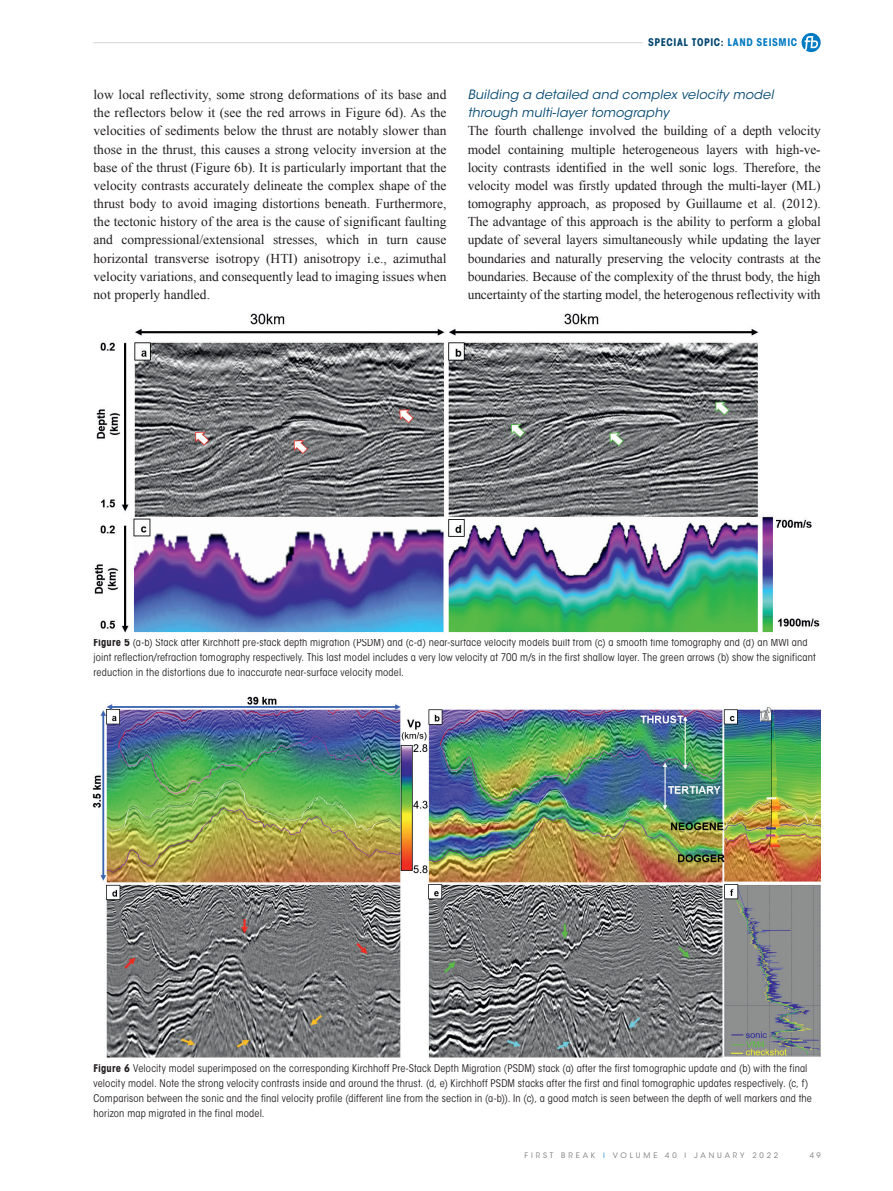
<style>
.page{position:relative;width:893px;height:1191px;background:#fff}
.page>*{position:absolute;margin:0;border:0;box-sizing:border-box;transform-origin:0 0}
._00-FB_BODY_indent{font:13.5px/18.1px "Times New Roman";color:#231f20;text-align:justify}
._00-FB_BODY{font:13.5px/18.1px "Times New Roman";letter-spacing:-.01em;color:#231f20;text-align:justify}
._03-HEADER_3{font:italic 12.75px/18.1px "ITC Avant Garde Std";letter-spacing:.015em;color:#004670}
._06-CAPTION_black{font:condensed 10.5px/15px "ITC Avant Garde Std";letter-spacing:.015em;color:#231f20}
.t1{font:700 condensed 10.5px "ITC Avant Garde Std";letter-spacing:.055em;color:#004670}
.t2{font:7.5px "ITC Avant Garde Std";letter-spacing:.385em;color:#787a7d}
.s1{color:#007ac2}
.s2{font-weight:700}
.s3{color:#1c8acb}
</style>
<div class="page">
<hr style="left:94px;top:42px;width:548px;height:1px;background:#d1d2d4">
<svg style="left:801px;top:33px;width:20px;height:19px"></svg>
<img style="left:92px;top:696px;width:729px;height:362px">
<img style="left:94px;top:313px;width:726px;height:320px">
<p class="_00-FB_BODY_indent" style="left:94px;top:85px;width:354px">low local reflectivity, some strong deformations of its base and the reflectors below it (see the red arrows in Figure 6d). As the velocities of sediments below the thrust are notably slower than those in the thrust, this causes a strong velocity inversion at the base of the thrust (Figure 6b). It is particularly important that the velocity contrasts accurately delineate the complex shape of the thrust body to avoid imaging distortions beneath. Furthermore, the tectonic history of the area is the cause of significant faulting and compressional/extensional stresses, which in turn cause horizontal transverse isotropy (HTI) anisotropy i.e., azimuthal velocity variations, and consequently lead to imaging issues when not properly handled.</p>
<p class="t1" style="left:648px;top:36px;width:151px">SPECIAL TOPIC: <span class="s1">LAND SEISMIC</span></p>
<p class="_03-HEADER_3" style="left:468px;top:86px;width:307px">Building a detailed and complex velocity model through multi-layer tomography</p>
<p class="_00-FB_BODY" style="left:468px;top:122px;width:355px">The fourth challenge involved the building of a depth velocity model containing multiple heterogeneous layers with high-ve&shy;locity contrasts identified in the well sonic logs. Therefore, the velocity model was firstly updated through the multi-layer (ML) tomography approach, as proposed by Guillaume et al. (2012).<br>The advantage of this approach is the ability to perform a global update of several layers simultaneously while updating the layer boundaries and naturally preserving the velocity contrasts at the boundaries. Because of the complexity of the thrust body, the high uncertainty of the starting model, the heterogenous reflectivity with</p>
<p class="_06-CAPTION_black" style="left:94px;top:635px;width:724px"><span class="s2">Figure 5</span> (a-b) Stack after Kirchhoff pre-stack depth migration (PSDM) and (c-d) near-surface velocity models built from (c) a smooth time tomography and (d) an MWI and joint reflection/refraction tomography respectively. This last model includes a very low velocity at 700 m/s in the first shallow layer. The green arrows (b) show the significant reduction in the distortions due to inaccurate near-surface velocity model.</p>
<p class="_06-CAPTION_black" style="left:94px;top:1061px;width:720px"><span class="s2">Figure 6</span> Velocity model superimposed on the corresponding Kirchhoff Pre-Stack Depth Migration (PSDM) stack (a) after the first tomographic update and (b) with the final velocity model. Note the strong velocity contrasts inside and around the thrust. (d, e) Kirchhoff PSDM stacks after the first and final tomographic updates respectively. (c, f)<br>Comparison between the sonic and the final velocity profile (different line from the section in (a-b)). In (c), a good match is seen between the depth of well markers and the horizon map migrated in the final model.</p>
<p class="t2" style="left:525px;top:1151px;width:255px">FIRST BREAK <span class="s3">I</span> VOLUME 40 I JANUARY 2022</p>
<p class="t2" style="left:810px;top:1151px;width:12px">4 9</p>
</div>
